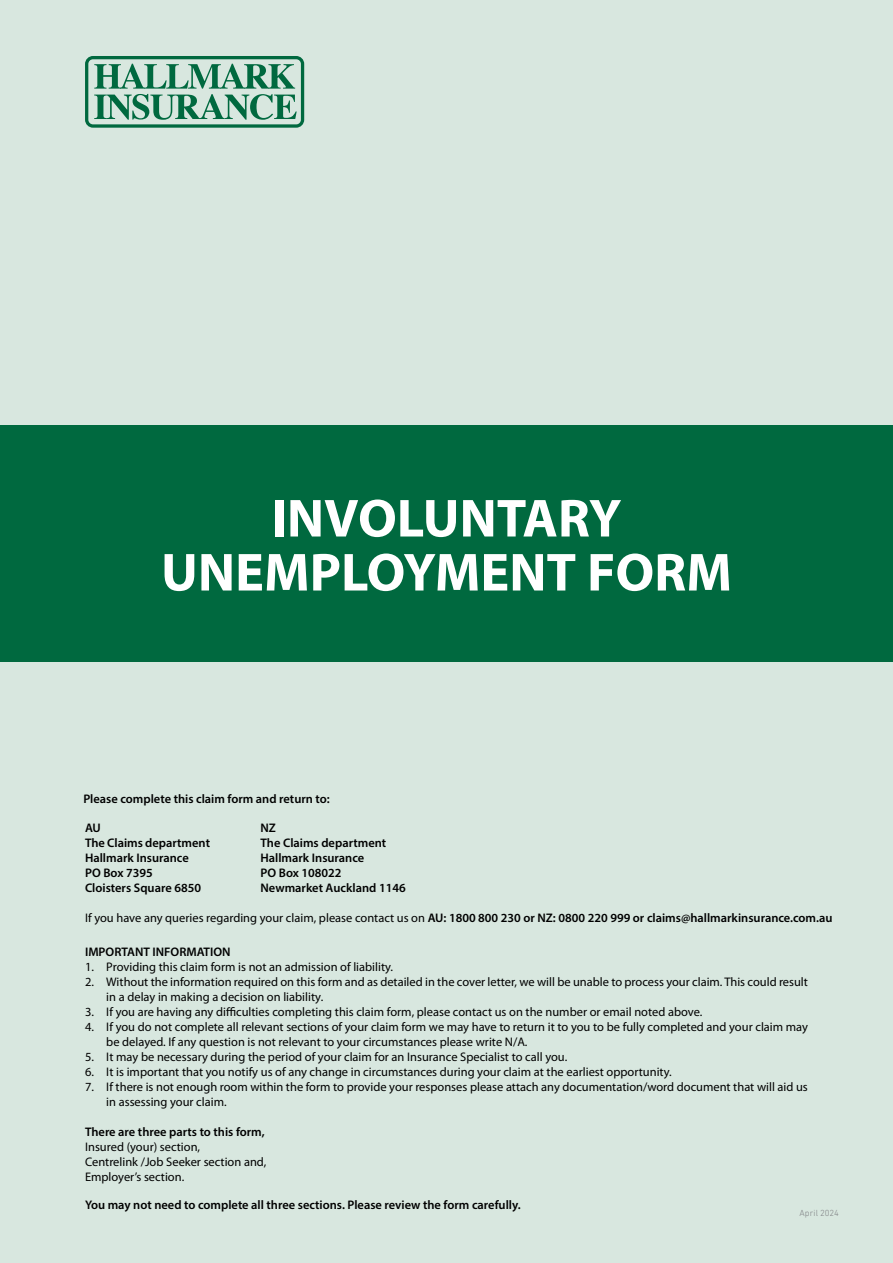
<style>
.page{position:relative;width:893px;height:1263px;background:#d8e7df}
.page>*{position:absolute;margin:0;border:0;box-sizing:border-box;transform-origin:0 0}
.t1{font:700 54px/54px "Myriad Pro";color:#fff;text-align:center}
.t2{font:12.45px/15px "Myriad Pro";color:#000}
.t3{font:600 12.45px/15px "Myriad Pro";color:#000}
.t4{font:300 9px "DIN Next LT Pro";letter-spacing:.005em;color:#808285}
.s1{font-weight:400}
</style>
<div class="page">
<div style="left:0;top:425px;width:893px;height:236px;background:#00693f"></div>
<svg style="left:85px;top:56px;width:219px;height:72px"></svg>
<h1 class="t1" style="left:161px;top:489px;width:572px">INVOLUNTARY<br>UNEMPLOYMENT FORM</h1>
<p class="t3" style="left:83px;top:791px;width:248px">Please complete this claim form and return to:</p>
<p class="t3" style="left:85px;top:820px;width:127px">AU<br>The Claims department<br>Hallmark Insurance<br>PO Box 7395<br>Cloisters Square 6850</p>
<p class="t3" style="left:261px;top:820px;width:147px">NZ<br>The Claims department<br>Hallmark Insurance<br>PO Box 108022<br>Newmarket Auckland 1146</p>
<p class="t3" style="left:85px;top:910px;width:749px"><span class="s1">If you have any queries regarding your claim, please contact us on</span> AU: 1800 800 230 or NZ: 0800 220 999 or claims@hallmarkinsurance.com.au</p>
<p class="t3" style="left:85px;top:944px;width:147px">IMPORTANT INFORMATION</p>
<p class="t2" style="left:85px;top:959px;width:310px">1. Providing this claim form is not an admission of liability.</p>
<p class="t2" style="left:106px;top:974px;width:703px;text-indent:-21px">2. Without the information required on this form and as detailed in the cover letter, we will be unable to process your claim. This could result in a delay in making a decision on liability.</p>
<p class="t2" style="left:85px;top:1004px;width:619px">3. If you are having any difficulties completing this claim form, please contact us on the number or email noted above.</p>
<p class="t2" style="left:106px;top:1019px;width:703px;text-indent:-21px">4. If you do not complete all relevant sections of your claim form we may have to return it to you to be fully completed and your claim may be delayed. If any question is not relevant to your circumstances please write N/A.</p>
<p class="t2" style="left:85px;top:1049px;width:484px">5. It may be necessary during the period of your claim for an Insurance Specialist to call you.</p>
<p class="t2" style="left:85px;top:1064px;width:588px">6. It is important that you notify us of any change in circumstances during your claim at the earliest opportunity.</p>
<p class="t2" style="left:106px;top:1079px;width:703px;text-indent:-21px">7. If there is not enough room within the form to provide your responses please attach any documentation/word document that will aid us in assessing your claim.</p>
<p class="t3" style="left:85px;top:1124px;width:181px">There are three parts to this form,</p>
<p class="t2" style="left:85px;top:1139px;width:183px">Insured (your) section,<br>Centrelink /Job Seeker section and,<br>Employer’s section.</p>
<p class="t3" style="left:85px;top:1197px;width:437px">You may not need to complete all three sections. Please review the form carefully.</p>
<p class="t4" style="left:799px;top:1207px;width:41px">April 2024</p>
</div>
